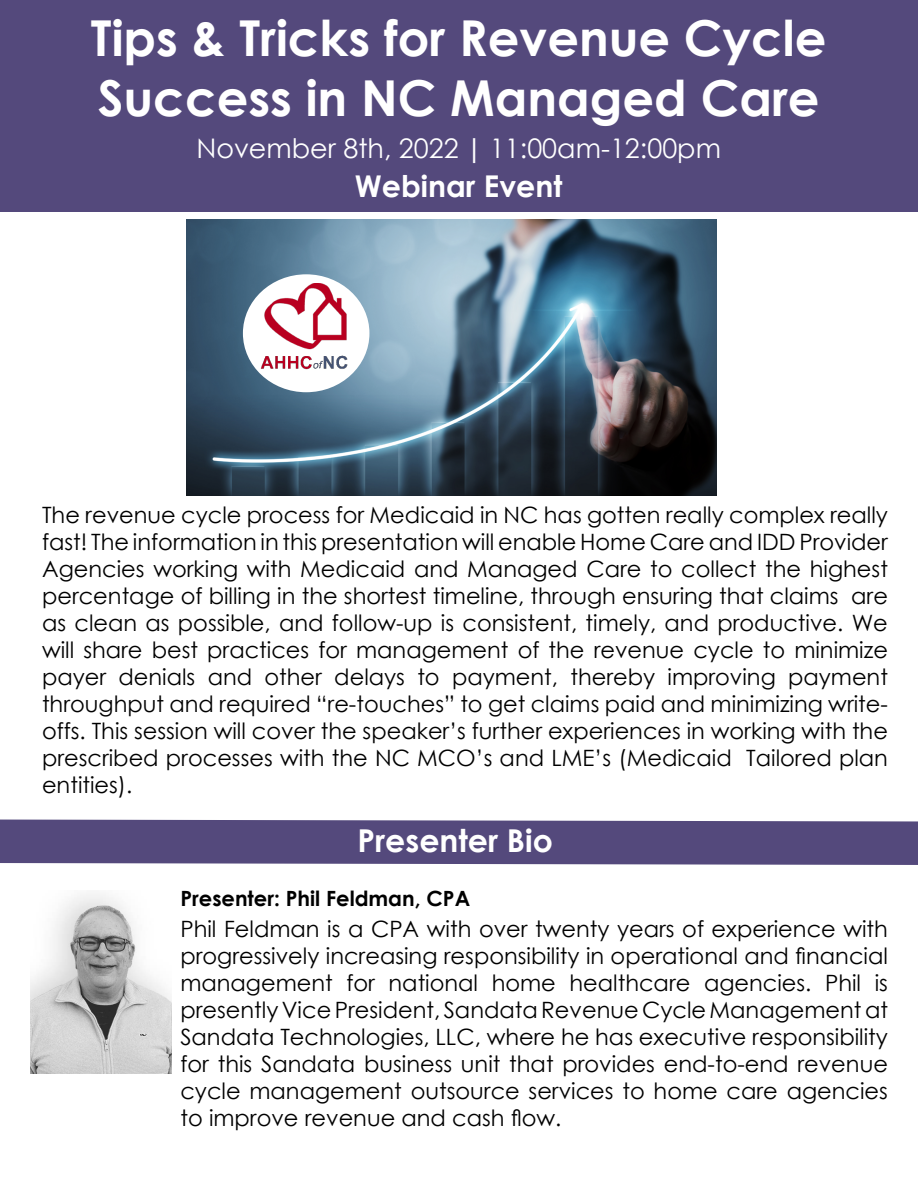
<style>
.page{position:relative;width:918px;height:1188px;background:#fff}
.page>*{position:absolute;margin:0;border:0;box-sizing:border-box;transform-origin:0 0}
.t1{font:700 49.5px/59.4px "Century Gothic";color:#fff}
.t2{font:700 31.5px "Century Gothic";color:#fff}
.t3{font:700 30px "Century Gothic";color:#fff}
.t4{font:27px "Century Gothic";color:#fff}
.t5{font:22.5px/27px "Century Gothic";color:#000;text-align:justify}
.t6{font:700 21px "Century Gothic";color:#000}
.s1{font-weight:700}
</style>
<div class="page">
<div style="left:0;top:0;width:918px;height:212px;background:#54497c"></div>
<svg style="left:0;top:819px;width:918px;height:46px;background:#5d5283"></svg>
<img style="left:30px;top:894px;width:141px;height:180px">
<img style="left:186px;top:219px;width:531px;height:277px">
<div style="left:243px;top:274px;width:126px;height:118px;background:#fff;border-radius:50%"></div>
<img style="left:257px;top:283px;width:97px;height:102px">
<h1 class="t1" style="left:91px;top:6px;width:737px">Tips &amp; Tricks for Revenue Cycle<br>Success in NC Managed Care</h1>
<p class="t4" style="left:196px;top:129px;width:526px">November 8th, 2022 <span class="s1">|</span> 11:00am-12:00pm</p>
<h3 class="t3" style="left:355px;top:163px;width:209px">Webinar Event</h3>
<p class="t5" style="left:42px;top:501px;width:847px">The revenue cycle process for Medicaid in NC has gotten really complex really fast! The information in this presentation will enable Home Care and IDD Provider Agencies working with Medicaid and Managed Care to collect the highest percentage of billing in the shortest timeline, through ensuring that claims are as clean as possible, and follow-up is consistent, timely, and productive. We will share best practices for management of the revenue cycle to minimize payer denials and other delays to payment, thereby improving payment throughput and required “re-touches” to get claims paid and minimizing write&shy;offs. This session will cover the speaker’s further experiences in working with the prescribed processes with the NC MCO’s and LME’s (Medicaid Tailored plan entities).</p>
<h2 class="t2" style="left:358px;top:817px;width:197px">Presenter Bio</h2>
<p class="t6" style="left:180px;top:883px;width:291px">Presenter: Phil Feldman, CPA</p>
<p class="t5" style="left:180px;top:915px;width:709px">Phil Feldman is a CPA with over twenty years of experience with progressively increasing responsibility in operational and financial management for national home healthcare agencies. Phil is presently Vice President, Sandata Revenue Cycle Management at Sandata Technologies, LLC, where he has executive responsibility for this Sandata business unit that provides end-to-end revenue cycle management outsource services to home care agencies to improve revenue and cash flow.</p>
</div>
